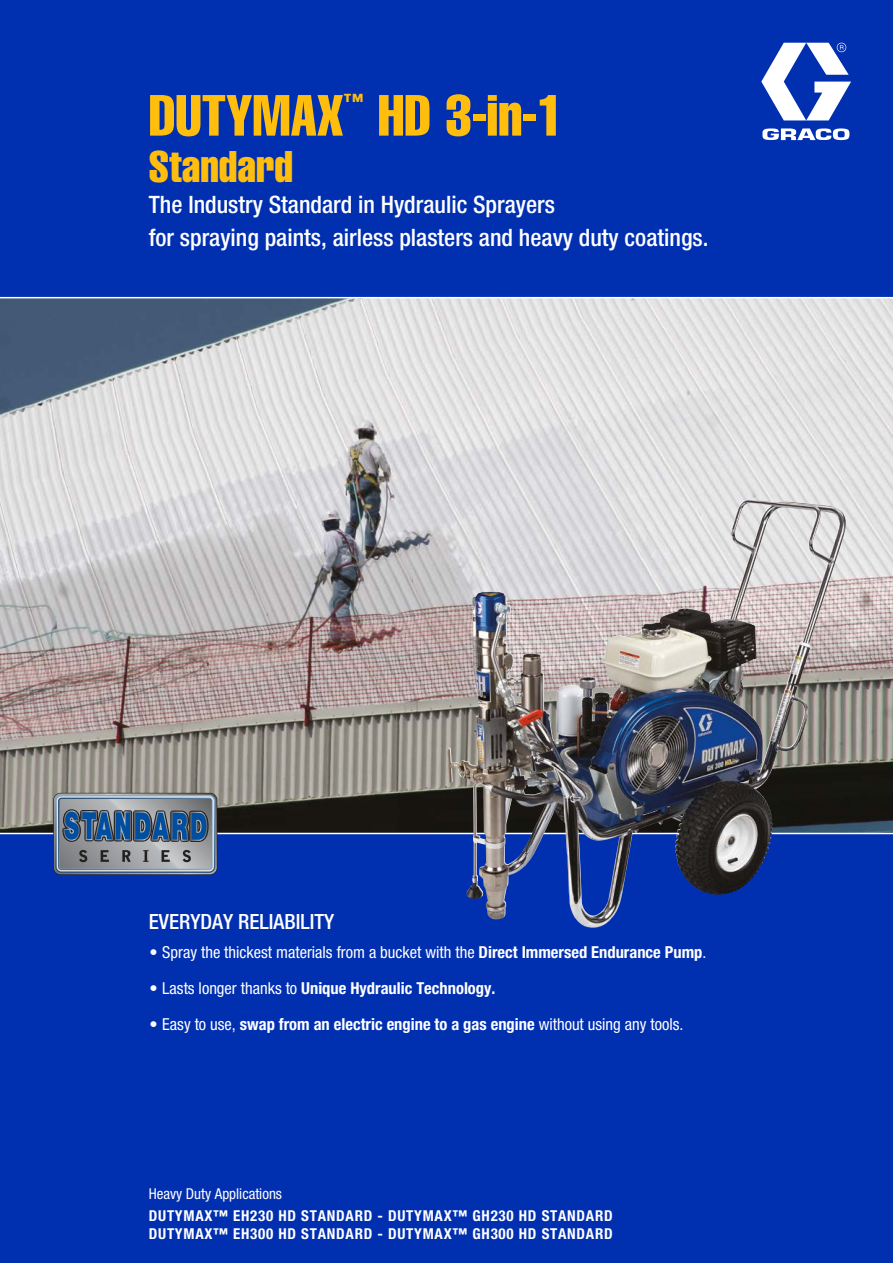
<style>
.page{position:relative;width:893px;height:1263px;background:#fff}
.page>*{position:absolute;margin:0;border:0;box-sizing:border-box;transform-origin:0 0}
.t1{font:57px "Helvetica LT Std Comp";color:#ffbe0e}
.t2{font:43.5px "Helvetica LT Std Comp";color:#ffbe0e}
.t3{font:500 condensed 24px/33px "Helvetica Neue LT Std";color:#fff}
.t4{font:500 condensed 21px "Helvetica Neue LT Std";color:#fff}
.t5{font:19.95px "Helvetica LT Std Comp";color:#ffbe0e}
.t6{font:700 condensed 16.5px "Helvetica Neue LT Std";color:#fff}
.t7{font:condensed 16.5px "Helvetica Neue LT Std";color:#fff}
.t8{font:700 condensed 15px/18px "Helvetica Neue LT Std";letter-spacing:.05em;color:#fff}
.t9{font:condensed 15px "Helvetica Neue LT Std";color:#fff}
.s1{font-weight:700}
.s2{font-weight:400}
</style>
<div class="page">
<div style="left:0;top:833px;width:893px;height:430px;background:#002fb0"></div>
<div style="left:0;top:0;width:893px;height:298px;background:#002fb0"></div>
<svg style="left:761px;top:43px;width:90px;height:97px"></svg>
<img style="left:0;top:299px;width:893px;height:533px">
<hr style="left:0;top:833px;width:893px;height:1px;background:#fff">
<hr style="left:0;top:297px;width:893px;height:1px;background:#fff">
<img style="left:557px;top:500px;width:194px;height:211px">
<svg style="left:53px;top:767px;width:164px;height:108px"></svg>
<h1 class="t1" style="left:149px;top:79px;width:196px">DUTYMAX</h1>
<p class="t5" style="left:343px;top:88px;width:21px">™</p>
<h1 class="t1" style="left:378px;top:79px;width:187px">HD 3-in-1</h1>
<h2 class="t2" style="left:149px;top:139px;width:146px">Standard</h2>
<h3 class="t3" style="left:149px;top:187px;width:561px">The Industry Standard in Hydraulic Sprayers<br>for spraying paints, airless plasters and heavy duty coatings.</h3>
<p class="t4" style="left:149px;top:909px;width:187px">EVERYDAY RELIABILITY</p>
<p class="t7" style="left:150px;top:942px;width:558px">• Spray the thickest materials from a bucket with the <span class="s1">Direct Immersed Endurance Pump</span>.</p>
<p class="t6" style="left:150px;top:978px;width:347px"><span class="s2">• Lasts longer thanks to</span> Unique Hydraulic Technology.</p>
<p class="t6" style="left:150px;top:1014px;width:535px"><span class="s2">• Easy to use,</span> swap from an electric engine to a gas engine <span class="s2">without using any tools.</span></p>
<p class="t9" style="left:149px;top:1185px;width:135px">Heavy Duty Applications</p>
<p class="t8" style="left:149px;top:1206px;width:465px">DUTYMAX™ EH230 HD STANDARD - DUTYMAX™ GH230 HD STANDARD<br>DUTYMAX™ EH300 HD STANDARD - DUTYMAX™ GH300 HD STANDARD</p>
</div>
